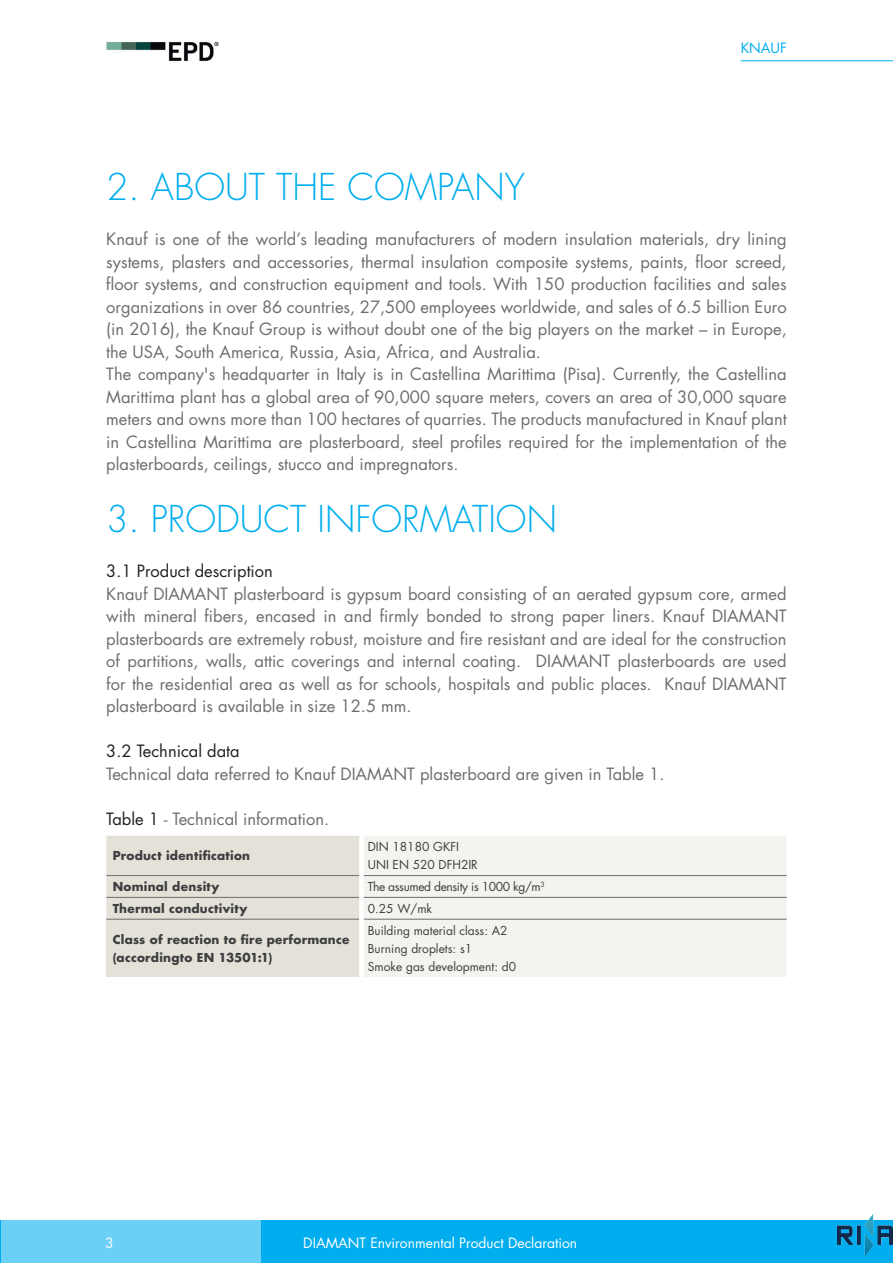
<style>
.page{position:relative;width:893px;height:1263px;background:#fff}
.page>*{position:absolute;margin:0;border:0;box-sizing:border-box;transform-origin:0 0}
.t1{font:300 36px "Futura Std";color:#00aeef}
.t2{font:16.5px/22.5px "Futura Std";color:#6c6d70}
.t3{font:16.5px "Futura Std";color:#231f20}
.t4{font:13.95px "Futura Std";color:#fff}
.t5{font:13.95px "Futura Std";color:#00aeef}
.t6{font:700 12px/18px "Futura Std";letter-spacing:.02em;color:#3e3e3f}
.t7{font:12px/18px "Futura Std";color:#3e3e3f}
.t8{font:12px "Futura Std";letter-spacing:-.03em;color:#3e3e3f}
.s1{color:#231f20}
</style>
<div class="page">
<div style="left:1px;top:1220px;width:892px;height:43px;background:#6bcff6"></div>
<div style="left:261px;top:1220px;width:632px;height:43px;background:#00aeef"></div>
<hr style="left:0;top:1220px;width:1px;height:43px;background:#00aeef">
<hr style="left:741px;top:60px;width:152px;height:1px;background:#00aeef">
<img style="left:106px;top:41px;width:113px;height:21px">
<div style="left:106px;top:836px;width:253px;height:83px;background:#e3e1d8"></div>
<div style="left:364px;top:836px;width:423px;height:141px;background:#f3f3ef"></div>
<div style="left:106px;top:919px;width:255px;height:58px;background:#e3e1d8"></div>
<hr style="left:106px;top:875px;width:253px;height:1px;background:#6c6d70">
<hr style="left:364px;top:875px;width:423px;height:1px;background:#6c6d70">
<hr style="left:106px;top:897px;width:253px;height:1px;background:#6c6d70">
<hr style="left:364px;top:897px;width:423px;height:1px;background:#6c6d70">
<hr style="left:106px;top:919px;width:253px;height:1px;background:#6c6d70">
<hr style="left:364px;top:919px;width:423px;height:1px;background:#6c6d70">
<div style="left:359px;top:919px;width:5px;height:58px;background:#fff"></div>
<img style="left:838px;top:1214px;width:55px;height:43px">
<h1 class="t1" style="left:106px;top:165px;width:420px">2. ABOUT THE COMPANY</h1>
<p class="t5" style="left:741px;top:39px;width:47px">KNAUF</p>
<p class="t2" style="left:106px;top:228px;width:682px">Knauf is one of the world’s leading manufacturers of modern insulation materials, dry lining systems, plasters and accessories, thermal insulation composite systems, paints, floor screed, floor systems, and construction equipment and tools. With 150 production facilities and sales organizations in over 86 countries, 27,500 employees worldwide, and sales of 6.5 billion Euro (in 2016), the Knauf Group is without doubt one of the big players on the market – in Europe, the USA, South America, Russia, Asia, Africa, and Australia.<br>The company's headquarter in Italy is in Castellina Marittima (Pisa). Currently, the Castellina Marittima plant has a global area of 90,000 square meters, covers an area of 30,000 square meters and owns more than 100 hectares of quarries. The products manufactured in Knauf plant in Castellina Marittima are plasterboard, steel profiles required for the implementation of the plasterboards, ceilings, stucco and impregnators.</p>
<h1 class="t1" style="left:106px;top:497px;width:452px">3. PRODUCT INFORMATION</h1>
<p class="t3" style="left:106px;top:561px;width:168px">3.1 Product description</p>
<p class="t2" style="left:106px;top:583px;width:682px;text-align:justify">Knauf DIAMANT plasterboard is gypsum board consisting of an aerated gypsum core, armed with mineral fibers, encased in and firmly bonded to strong paper liners. Knauf DIAMANT plasterboards are extremely robust, moisture and fire resistant and are ideal for the construction of partitions, walls, attic coverings and internal coating. DIAMANT plasterboards are used for the residential area as well as for schools, hospitals and public places. Knauf DIAMANT plasterboard is available in size 12.5 mm.</p>
<p class="t3" style="left:106px;top:741px;width:135px">3.2 Technical data</p>
<p class="t2" style="left:106px;top:763px;width:560px">Technical data referred to Knauf DIAMANT plasterboard are given in Table 1.</p>
<p class="t2" style="left:106px;top:808px;width:224px"><span class="s1">Table 1</span> - Technical information.</p>
<p class="t6" style="left:113px;top:846px;width:139px">Product identification</p>
<p class="t7" style="left:368px;top:838px;width:111px">DIN 18180 GKFI<br>UNI EN 520 DFH2IR</p>
<p class="t6" style="left:113px;top:877px;width:108px">Nominal density</p>
<p class="t8" style="left:368px;top:879px;width:178px">The assumed density is 1000 kg/m<sup>3</sup></p>
<p class="t6" style="left:113px;top:899px;width:136px">Thermal conductivity</p>
<p class="t7" style="left:368px;top:899px;width:66px">0.25 W/mk</p>
<p class="t6" style="left:113px;top:930px;width:238px">Class of reaction to fire performance (accordingto EN 13501:1)</p>
<p class="t7" style="left:368px;top:921px;width:150px">Building material class: A2<br>Burning droplets: s1<br>Smoke gas development: d0</p>
<p class="t4" style="left:105px;top:1234px;width:10px">3</p>
<p class="t4" style="left:303px;top:1234px;width:275px">DIAMANT Environmental Product Declaration</p>
</div>
